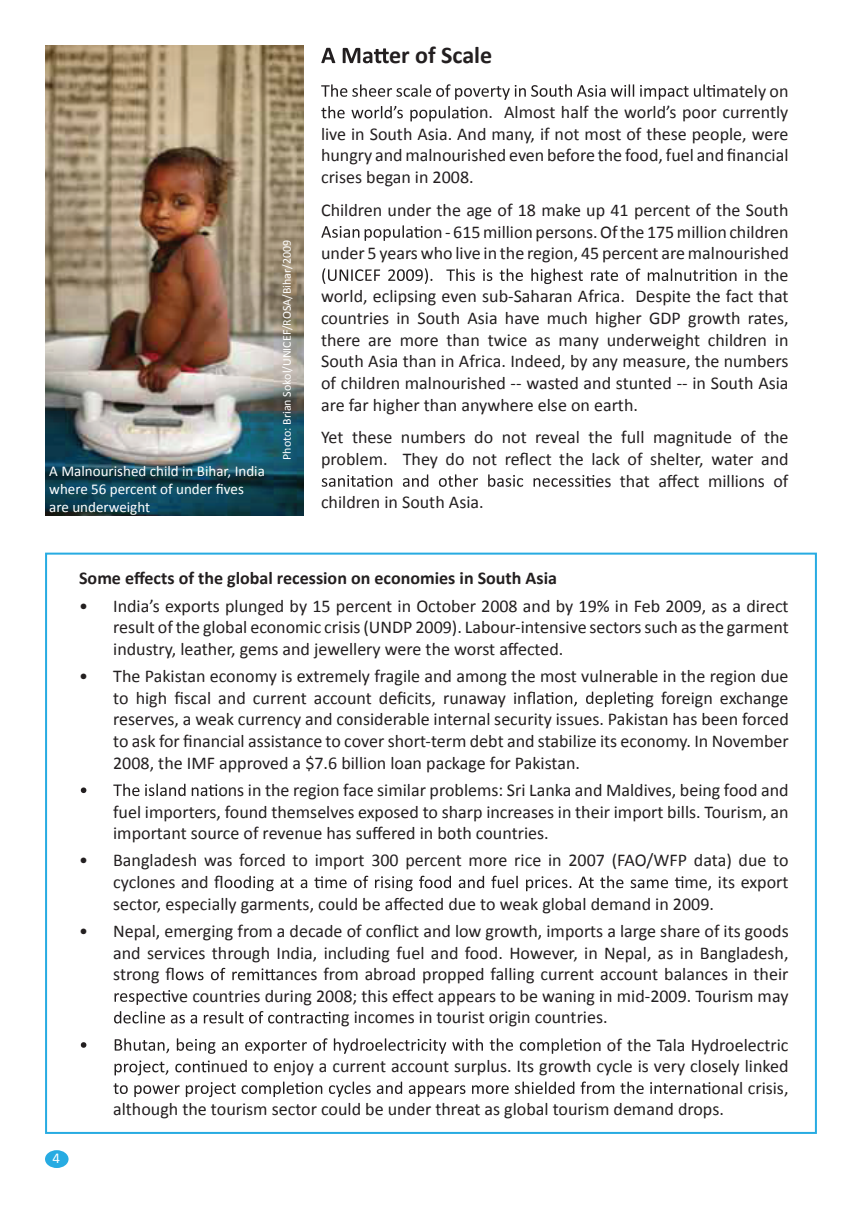
<style>
.page{position:relative;width:862px;height:1213px;background:#fff}
.page>*{position:absolute;margin:0;border:0;box-sizing:border-box;transform-origin:0 0}
.t1{font:700 24px "Calibri";color:#231f20}
.t2{font:18px/21.6px "Calibri";color:#231f20;text-align:justify}
.t3{font:700 18px "Calibri";color:#231f20}
.t4{font:15px/18px "Calibri";color:#fff}
.t5{font:12px "Calibri";color:#fff}
</style>
<div class="page">
<div style="left:45px;top:1150px;width:23px;height:18px;background:#27abe2;border-radius:50%"></div>
<svg style="left:321px;top:48px;width:67px;height:15px"></svg>
<svg style="left:321px;top:84px;width:393px;height:16px"></svg>
<svg style="left:321px;top:106px;width:147px;height:15px"></svg>
<svg style="left:321px;top:225px;width:101px;height:16px"></svg>
<svg style="left:322px;top:268px;width:395px;height:16px"></svg>
<svg style="left:321px;top:474px;width:273px;height:13px"></svg>
<svg style="left:536px;top:691px;width:98px;height:16px"></svg>
<svg style="left:81px;top:783px;width:136px;height:13px"></svg>
<svg style="left:224px;top:875px;width:459px;height:16px"></svg>
<svg style="left:176px;top:967px;width:99px;height:13px"></svg>
<svg style="left:114px;top:990px;width:56px;height:15px"></svg>
<svg style="left:114px;top:1011px;width:216px;height:12px"></svg>
<svg style="left:81px;top:1038px;width:500px;height:15px"></svg>
<svg style="left:114px;top:1060px;width:95px;height:15px"></svg>
<svg style="left:113px;top:1081px;width:597px;height:16px"></svg>
<img style="left:45px;top:45px;width:258px;height:471px">
<p class="t4" style="left:49px;top:461px;width:217px">A Malnourished child in Bihar, India where 56 percent of under fives are underweight</p>
<p class="t5" style="left:279px;top:460px;width:222px;rotate:-90deg">Photo: Brian Sokol/UNICEF/ROSA/Bihar/2009</p>
<h1 class="t1" style="left:389px;top:40px;width:105px">er of Scale</h1>
<p class="t2" style="left:715px;top:79px;width:74px">mately on</p>
<p class="t2" style="left:469px;top:101px;width:320px">on. Almost half the world’s poor currently</p>
<p class="t2" style="left:321px;top:122px;width:468px">live in South Asia. And many, if not most of these people, were</p>
<p class="t2" style="left:321px;top:144px;width:469px">hungry andmalnourished even before the food, fuel and financial</p>
<p class="t2" style="left:321px;top:165px;width:154px">crises began in 2008.</p>
<p class="t2" style="left:321px;top:198px;width:468px">Children under the age of 18 make up 41 percent of the South</p>
<p class="t2" style="left:423px;top:220px;width:366px">on - 615million persons.Ofthe 175million children</p>
<p class="t2" style="left:321px;top:242px;width:469px">under 5 years who live in the region, 45 percent are malnourished</p>
<p class="t2" style="left:718px;top:263px;width:71px">on in the</p>
<p class="t2" style="left:321px;top:285px;width:469px">world, eclipsing even sub-Saharan Africa. Despite the fact that</p>
<p class="t2" style="left:321px;top:306px;width:469px">countries in South Asia have much higher GDP growth rates,</p>
<p class="t2" style="left:321px;top:328px;width:468px">there are more than twice as many underweight children in</p>
<p class="t2" style="left:321px;top:350px;width:469px">South Asia than in Africa. Indeed, by any measure, the numbers</p>
<p class="t2" style="left:321px;top:371px;width:469px">of children malnourished -- wasted and stunted -- in South Asia</p>
<p class="t2" style="left:321px;top:393px;width:318px">are far higher than anywhere else on earth.</p>
<p class="t2" style="left:321px;top:426px;width:468px">Yet these numbers do not reveal the full magnitude of the</p>
<p class="t2" style="left:321px;top:447px;width:469px">problem. They do not reflect the lack of shelter, water and</p>
<p class="t2" style="left:595px;top:469px;width:194px">es that affect millions of</p>
<p class="t2" style="left:321px;top:490px;width:164px">children in South Asia.</p>
<p class="t4" style="left:52px;top:1148px;width:9px">4</p>
<p class="t3" style="left:79px;top:567px;width:479px">Some effects of the global recession on economies in South Asia</p>
<p class="t2" style="left:113px;top:594px;width:676px;text-indent:-34px">• India’s exports plunged by 15 percent in October 2008 and by 19% in Feb 2009, as a direct result of the global economic crisis (UNDP 2009). Labour-intensive sectors such as the garment industry, leather, gems and jewellery were the worst affected.</p>
<p class="t2" style="left:113px;top:664px;width:676px;text-indent:-34px">• The Pakistan economy is extremely fragile and among the most vulnerable in the region due to high fiscal and current account deficits, runaway infl</p>
<p class="t2" style="left:113px;top:686px;width:676px;text-indent:522px">ng foreign exchange reserves, a weak currency and considerable internal security issues. Pakistan has been forced to ask for financial assistance to cover short-term debt and stabilize its economy. In November 2008, the IMF approved a $7.6 billion loan package for Pakistan.</p>
<p class="t2" style="left:113px;top:778px;width:676px;text-indent:105px">ons in the region face similar problems: Sri Lanka and Maldives, being food and fuel importers, found themselves exposed to sharp increases in their import bills. Tourism, an important source of revenue has suffered in both countries.</p>
<p class="t2" style="left:113px;top:848px;width:676px;text-indent:-34px">• Bangladesh was forced to import 300 percent more rice in 2007 (FAO/WFP data) due to cyclones and fl</p>
<p class="t2" style="left:113px;top:870px;width:676px;text-indent:571px">me, its export sector, especially garments, could be affected due to weak global demand in 2009.</p>
<p class="t2" style="left:113px;top:919px;width:676px;text-indent:-34px">• Nepal, emerging from a decade of conflict and low growth, imports a large share of its goods and services through India, including fuel and food. However, in Nepal, as in Bangladesh, strong fl</p>
<p class="t2" style="left:275px;top:962px;width:514px">ances from abroad propped falling current account balances in their</p>
<p class="t2" style="left:171px;top:984px;width:618px">ve countries during 2008; this effect appears to be waning in mid-2009. Tourism may</p>
<p class="t2" style="left:331px;top:1005px;width:277px">ng incomes in tourist origin countries.</p>
<p class="t2" style="left:582px;top:1033px;width:207px">on of the Tala Hydroelectric</p>
<p class="t2" style="left:211px;top:1054px;width:579px">nued to enjoy a current account surplus. Its growth cycle is very closely linked</p>
<p class="t2" style="left:711px;top:1076px;width:78px">onal crisis,</p>
<p class="t2" style="left:113px;top:1097px;width:612px">although the tourism sector could be under threat as global tourism demand drops.</p>
</div>
